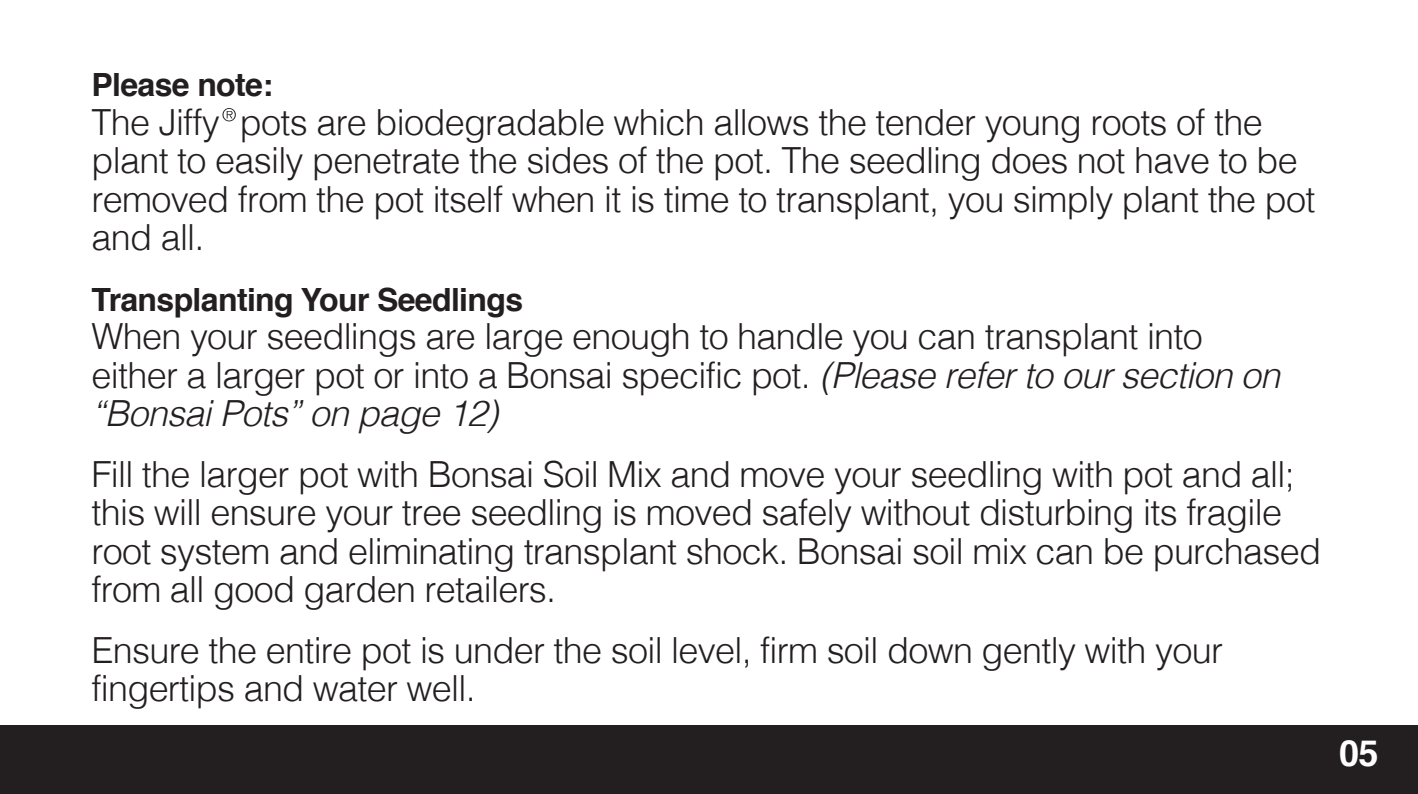
<style>
.page{position:relative;width:1418px;height:794px;background:#fff}
.page>*{position:absolute;margin:0;border:0;box-sizing:border-box;transform-origin:0 0}
.t1{font:300 36px/38.4px "Helvetica";letter-spacing:-.02em;color:#231f20}
.t2{font:700 36px "Helvetica";color:#fff}
.t3{font:700 32px "Helvetica";letter-spacing:-.02em;color:#231f20}
.s1{font-style:italic}
</style>
<div class="page">
<div style="left:0;top:725px;width:1417px;height:69px;background:#231f20"></div>
<svg style="left:222px;top:108px;width:14px;height:13px"></svg>
<p class="t3" style="left:91px;top:59px;width:183px">Please note:</p>
<p class="t1" style="left:91px;top:100px;width:1225px">The Jiffy pots are biodegradable which allows the tender young roots of the plant to easily penetrate the sides of the pot. The seedling does not have to be removed from the pot itself when it is time to transplant, you simply plant the pot and all.</p>
<p class="t3" style="left:91px;top:274px;width:433px">Transplanting Your Seedlings</p>
<p class="t1" style="left:91px;top:315px;width:1190px">When your seedlings are large enough to handle you can transplant into either a larger pot or into a Bonsai specific pot. <span class="s1">(Please refer to our section on “Bonsai Pots” on page 12)</span></p>
<p class="t1" style="left:91px;top:452px;width:1231px">Fill the larger pot with Bonsai Soil Mix and move your seedling with pot and all; this will ensure your tree seedling is moved safely without disturbing its fragile root system and eliminating transplant shock. Bonsai soil mix can be purchased from all good garden retailers.</p>
<p class="t1" style="left:91px;top:628px;width:1132px">Ensure the entire pot is under the soil level, firm soil down gently with your fingertips and water well.</p>
<p class="t2" style="left:1338px;top:724px;width:41px">05</p>
</div>
